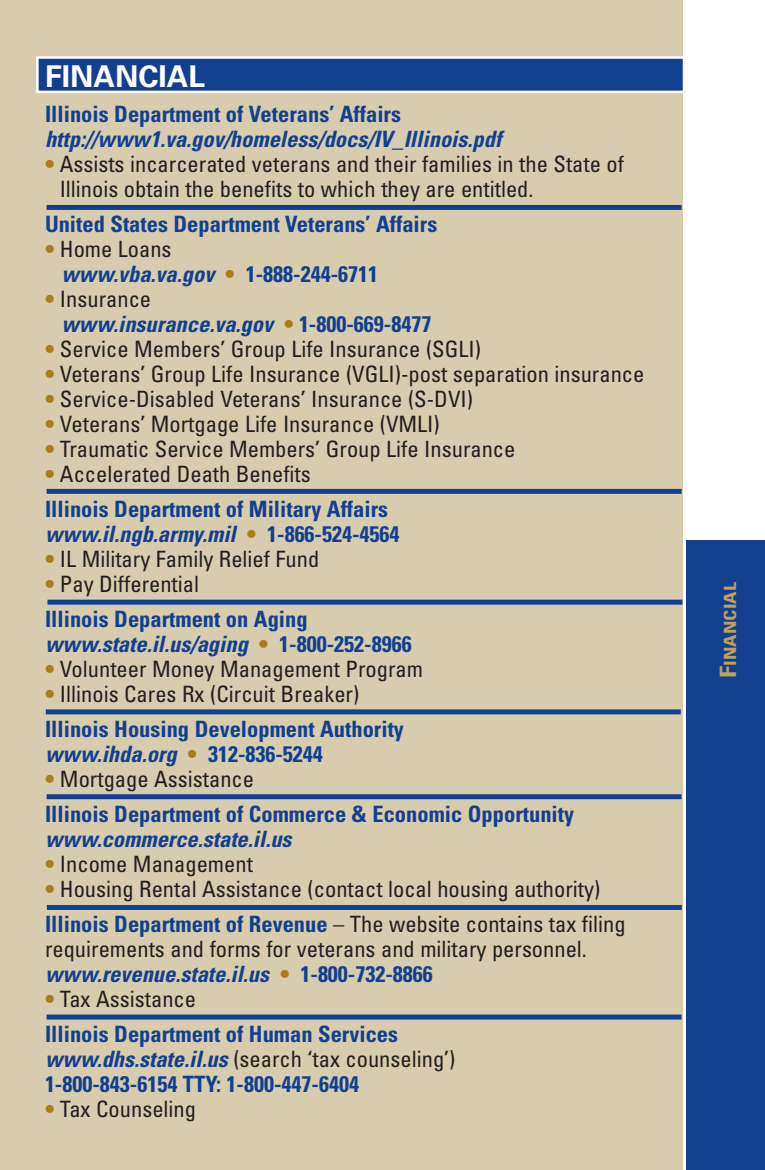
<style>
.page{position:relative;width:765px;height:1170px;background:#fff}
.page>*{position:absolute;margin:0;border:0;box-sizing:border-box;transform-origin:0 0}
.t1{font:700 30px "Univers";color:#fff}
.t2{font:condensed 22.5px/25px "Univers";color:#231f20}
.t3{font:700 condensed 22.5px/35px "Univers";color:#123f90}
.t4{font:italic 700 condensed 22.5px/25px "Univers";color:#123f90}
.t5{font:700 condensed 17px "Univers";color:#c1a05a;scale:1.2 1}
.s1{font-weight:700;color:#a67e1b}
.s2{font-style:normal;color:#a67e1b}
.s3{font-weight:400;font-style:normal;color:#231f20}
.s4{font-style:normal}
.s5{color:#a67e1b}
.s6{font-weight:400;color:#231f20}
.s7{font-weight:700;color:#123f90}
.s8{font-weight:700;font-style:italic;color:#123f90}
.s9{font-style:italic}
.s10{font-size:22.5px}
</style>
<div class="page">
<div style="left:0;top:0;width:683px;height:1170px;background:#d7ccae"></div>
<div style="left:37px;top:58px;width:647px;height:34px;background:#123f90"></div>
<div style="left:36px;top:56px;width:649px;height:37px;border:2px solid #fff"></div>
<div style="left:686px;top:0;width:79px;height:1170px;background:#123f90"></div>
<div style="left:685px;top:0;width:80px;height:540px;background:#fff"></div>
<div style="left:47px;top:205px;width:635px;height:5px;background:#123f90"></div>
<div style="left:47px;top:489px;width:635px;height:5px;background:#123f90"></div>
<div style="left:48px;top:600px;width:634px;height:5px;background:#123f90"></div>
<div style="left:46px;top:709px;width:635px;height:5px;background:#123f90"></div>
<div style="left:47px;top:1015px;width:635px;height:5px;background:#123f90"></div>
<div style="left:47px;top:905px;width:635px;height:5px;background:#123f90"></div>
<div style="left:47px;top:794px;width:635px;height:5px;background:#123f90"></div>
<h1 class="t1" style="left:45px;top:65px;width:162px">FINANCIAL</h1>
<p class="t3" style="left:45px;top:98px;width:358px">Illinois Department of Veterans’ Affairs</p>
<p class="t4" style="left:45px;top:128px;width:458px">http://www1.va.gov/homeless/docs/IV_Illinois.pdf</p>
<p class="t2" style="left:60px;top:153px;width:566px;text-indent:-15px"><span class="s1">•</span> Assists incarcerated veterans and their families in the State of<br>Illinois obtain the benefits to which they are entitled.</p>
<p class="t3" style="left:45px;top:208px;width:394px">United States Department Veterans’ Affairs</p>
<p class="t4" style="left:61px;top:238px;width:318px;text-indent:-16px"><span class="s2">•</span> <span class="s3">Home Loans<br></span>www.vba.va.gov <span class="s2">•</span> <span class="s4">1-888-244-6711</span></p>
<p class="t4" style="left:61px;top:288px;width:371px;text-indent:-16px"><span class="s2">•</span> <span class="s3">Insurance<br></span>www.insurance.va.gov <span class="s2">•</span> <span class="s4">1-800-669-8477</span></p>
<p class="t2" style="left:45px;top:338px;width:438px"><span class="s1">•</span> Service Members’ Group Life Insurance (SGLI)</p>
<p class="t2" style="left:45px;top:363px;width:601px"><span class="s1">•</span> Veterans’ Group Life Insurance (VGLI)-post separation insurance</p>
<p class="t2" style="left:45px;top:388px;width:430px"><span class="s1">•</span> Service-Disabled Veterans’ Insurance (S-DVI)</p>
<p class="t2" style="left:45px;top:413px;width:396px"><span class="s1">•</span> Veterans’ Mortgage Life Insurance (VMLI)</p>
<p class="t2" style="left:45px;top:438px;width:472px"><span class="s1">•</span> Traumatic Service Members’ Group Life Insurance</p>
<p class="t3" style="left:45px;top:458px;width:345px"><span class="s5">•</span> <span class="s6">Accelerated Death Benefits<br></span>Illinois Department of Military Affairs</p>
<p class="t4" style="left:45px;top:523px;width:356px">www.il.ngb.army.mil <span class="s2">•</span> <span class="s4">1-866-524-4564</span></p>
<p class="t2" style="left:45px;top:548px;width:276px"><span class="s1">•</span> IL Military Family Relief Fund</p>
<p class="t3" style="left:45px;top:568px;width:264px"><span class="s5">•</span> <span class="s6">Pay Differential<br></span>Illinois Department on Aging</p>
<p class="t4" style="left:45px;top:633px;width:368px">www.state.il.us/aging <span class="s2">•</span> <span class="s4">1-800-252-8966</span></p>
<p class="t2" style="left:45px;top:658px;width:380px"><span class="s1">•</span> Volunteer Money Management Program</p>
<p class="t3" style="left:45px;top:678px;width:360px"><span class="s5">•</span> <span class="s6">Illinois Cares Rx (Circuit Breaker)<br></span>Illinois Housing Development Authority</p>
<p class="t4" style="left:45px;top:743px;width:279px">www.ihda.org <span class="s2">•</span> <span class="s4">312-836-5244</span></p>
<p class="t3" style="left:45px;top:763px;width:531px"><span class="s5">•</span> <span class="s6">Mortgage Assistance<br></span>Illinois Department of Commerce &amp; Economic Opportunity</p>
<p class="t4" style="left:45px;top:828px;width:248px">www.commerce.state.il.us</p>
<p class="t2" style="left:45px;top:853px;width:209px"><span class="s1">•</span> Income Management</p>
<p class="t2" style="left:45px;top:873px;width:582px;line-height:35px"><span class="s1">•</span> Housing Rental Assistance (contact local housing authority)<br><span class="s7">Illinois Department of Revenue</span> – The website contains tax filing</p>
<p class="t2" style="left:45px;top:938px;width:543px">requirements and forms for veterans and military personnel. <span class="s8">www.revenue.state.il.us</span> <span class="s1">•</span> <span class="s7">1-800-732-8866</span></p>
<p class="t3" style="left:45px;top:983px;width:355px"><span class="s5">•</span> <span class="s6">Tax Assistance<br></span>Illinois Department of Human Services</p>
<p class="t3" style="left:45px;top:1048px;width:412px;line-height:25px"><span class="s9">www.dhs.state.il.us</span> <span class="s6">(search ‘tax counseling’)<br></span>1-800-843-6154 TTY: 1-800-447-6404</p>
<p class="t2" style="left:45px;top:1098px;width:153px"><span class="s1">•</span> Tax Counseling</p>
<p class="t5" style="left:724px;top:678px;width:81px;rotate:-90deg"><span class="s10">F</span>INANCIAL</p>
</div>
